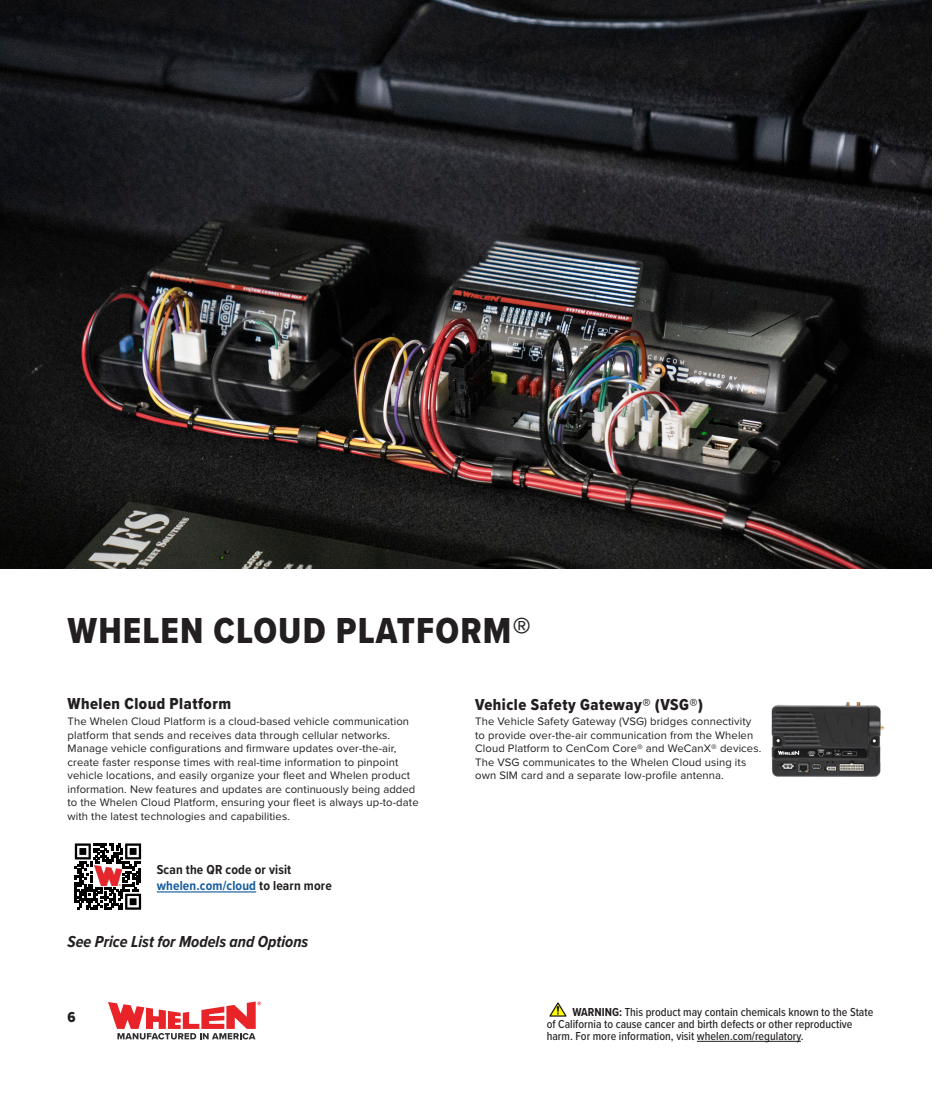
<style>
.page{position:relative;width:945px;height:1107px;background:#fff}
.page>*{position:absolute;margin:0;border:0;box-sizing:border-box;transform-origin:0 0}
.t1{font:37.5px "Proxima Nova Cond Extrabld";letter-spacing:.03em;color:#231f20}
.Product{font:16.5px "Proxima Nova Cond Extrabld";letter-spacing:.03em;color:#231f20}
.Back_Page_Body_style{font:italic 700 16.5px "Proxima Nova Cond";color:#231f20}
.t2{font:15px "Proxima Nova Cond Extrabld";color:#231f20}
.Feature_Header{font:700 13.5px/16.2px "Proxima Nova Cond";letter-spacing:.01em;color:#231f20}
.t3{font:500 12px/12px "Proxima Nova Cond";color:#231f20}
.Body_style{font:11.25px/13.5px "Proxima Nova";letter-spacing:.01em;color:#231f20}
.s1{color:#175d9e}
.s2{font-weight:700}
</style>
<div class="page">
<img style="left:0;top:0;width:932px;height:568px">
<img style="left:771px;top:703px;width:113px;height:74px">
<hr style="left:157px;top:891px;width:99px;height:2px;background:#175d9e">
<svg style="left:75px;top:843px;width:66px;height:67px"></svg>
<img style="left:94px;top:865px;width:28px;height:21px">
<svg style="left:108px;top:1002px;width:153px;height:38px"></svg>
<hr style="left:697px;top:1041px;width:104px;height:1px;background:#231f20">
<img style="left:550px;top:1003px;width:17px;height:13px">
<p class="t1" style="left:68px;top:603px;width:465px">WHELEN CLOUD PLATFORM®</p>
<p class="Product" style="left:68px;top:692px;width:165px">Whelen Cloud Platform</p>
<p class="Body_style" style="left:68px;top:714px;width:353px">The Whelen Cloud Platform is a cloud-based vehicle communication platform that sends and receives data through cellular networks.<br>Manage vehicle configurations and firmware updates over-the-air, create faster response times with real-time information to pinpoint vehicle locations, and easily organize your fleet and Whelen product information. New features and updates are continuously being added to the Whelen Cloud Platform, ensuring your fleet is always up-to-date with the latest technologies and capabilities.</p>
<p class="Feature_Header" style="left:157px;top:861px;width:177px">Scan the QR code or visit <span class="s1">whelen.com/cloud</span> to learn more</p>
<p class="Back_Page_Body_style" style="left:68px;top:929px;width:242px">See Price List for Models and Options</p>
<p class="Product" style="left:475px;top:692px;width:230px">Vehicle Safety Gateway® (VSG®)</p>
<p class="Body_style" style="left:475px;top:714px;width:288px">The Vehicle Safety Gateway (VSG) bridges connectivity to provide over-the-air communication from the Whelen Cloud Platform to CenCom Core® and WeCanX® devices.<br>The VSG communicates to the Whelen Cloud using its own SIM card and a separate low-profile antenna.</p>
<h3 class="t2" style="left:68px;top:1006px;width:10px">6</h3>
<p class="t3" style="left:547px;top:1005px;width:328px;text-indent:26px"><span class="s2">WARNING:</span> This product may contain chemicals known to the State of California to cause cancer and birth defects or other reproductive harm. For more information, visit whelen.com/regulatory.</p>
</div>
